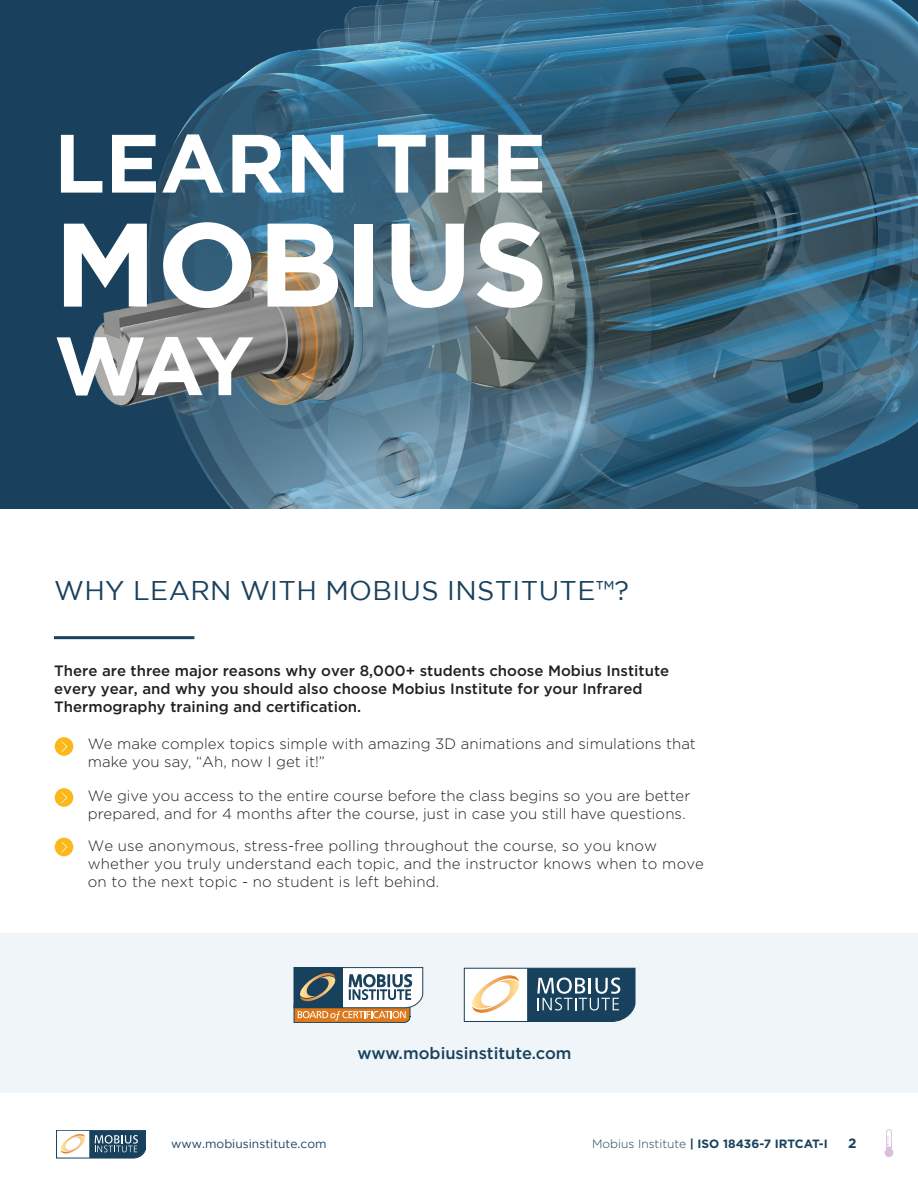
<style>
.page{position:relative;width:918px;height:1188px;background:#fff}
.page>*{position:absolute;margin:0;border:0;box-sizing:border-box;transform-origin:0 0}
.t1{font:700 118.5px "Gotham";color:#fff}
.t2{font:700 82.5px "Gotham";color:#fff}
.t3{font:27px "Gotham";letter-spacing:.015em;color:#19415d}
.t4{font:500 16.5px "Gotham";color:#19415d}
.t5{font:300 15px/18px "Gotham";letter-spacing:.01em;color:#231f20}
.t6{font:500 15px/18px "Gotham";color:#231f20}
.t7{font:700 13.5px "Gotham";color:#19415d}
.t8{font:700 12px "Gotham";color:#19415d}
.t9{font:12px "Gotham";color:#19415d}
.s1{font-weight:300}
</style>
<div class="page">
<img style="left:0;top:0;width:906px;height:509px">
<img style="left:884px;top:1130px;width:10px;height:27px">
<svg style="left:56px;top:1130px;width:90px;height:28px"></svg>
<div style="left:55px;top:838px;width:18px;height:18px;background:#fbb818;border-radius:50%"></div>
<svg style="left:61px;top:842px;width:6px;height:11px"></svg>
<div style="left:55px;top:788px;width:18px;height:19px;background:#fbb818;border-radius:50%"></div>
<svg style="left:61px;top:792px;width:6px;height:11px"></svg>
<div style="left:55px;top:737px;width:18px;height:19px;background:#fbb818;border-radius:50%"></div>
<svg style="left:61px;top:741px;width:6px;height:11px"></svg>
<hr style="left:54px;top:636px;width:140px;height:3px;background:#19415d">
<div style="left:0;top:933px;width:918px;height:160px;background:#eff5f8"></div>
<svg style="left:294px;top:967px;width:129px;height:56px"></svg>
<svg style="left:464px;top:968px;width:171px;height:54px"></svg>
<svg style="left:906px;top:0;width:12px;height:509px;background:#325f7c"></svg>
<h2 class="t2" style="left:54px;top:109px;width:494px">LEARN THE</h2>
<h1 class="t1" style="left:54px;top:186px;width:496px">MOBIUS</h1>
<h2 class="t2" style="left:54px;top:311px;width:202px">WAY</h2>
<h3 class="t3" style="left:54px;top:576px;width:576px">WHY LEARN WITH MOBIUS INSTITUTE™?</h3>
<p class="t6" style="left:54px;top:661px;width:617px">There are three major reasons why over 8,000+ students choose Mobius Institute every year, and why you should also choose Mobius Institute for your Infrared<br>Thermography training and certification.</p>
<p class="t5" style="left:88px;top:734px;width:610px">We make complex topics simple with amazing 3D animations and simulations that make you say, “Ah, now I get it!”</p>
<p class="t5" style="left:88px;top:786px;width:604px">We give you access to the entire course before the class begins so you are better prepared, and for 4 months after the course, just in case you still have questions.</p>
<p class="t5" style="left:88px;top:836px;width:618px">We use anonymous, stress-free polling throughout the course, so you know whether you truly understand each topic, and the instructor knows when to move on to the next topic - no student is left behind.</p>
<p class="t4" style="left:358px;top:1042px;width:216px">www.mobiusinstitute.com</p>
<p class="t9" style="left:171px;top:1137px;width:157px">www.mobiusinstitute.com</p>
<p class="t8" style="left:592px;top:1136px;width:237px"><span class="s1">Mobius Institute</span> | ISO 18436-7 IRTCAT-I</p>
<p class="t7" style="left:848px;top:1135px;width:10px">2</p>
</div>
